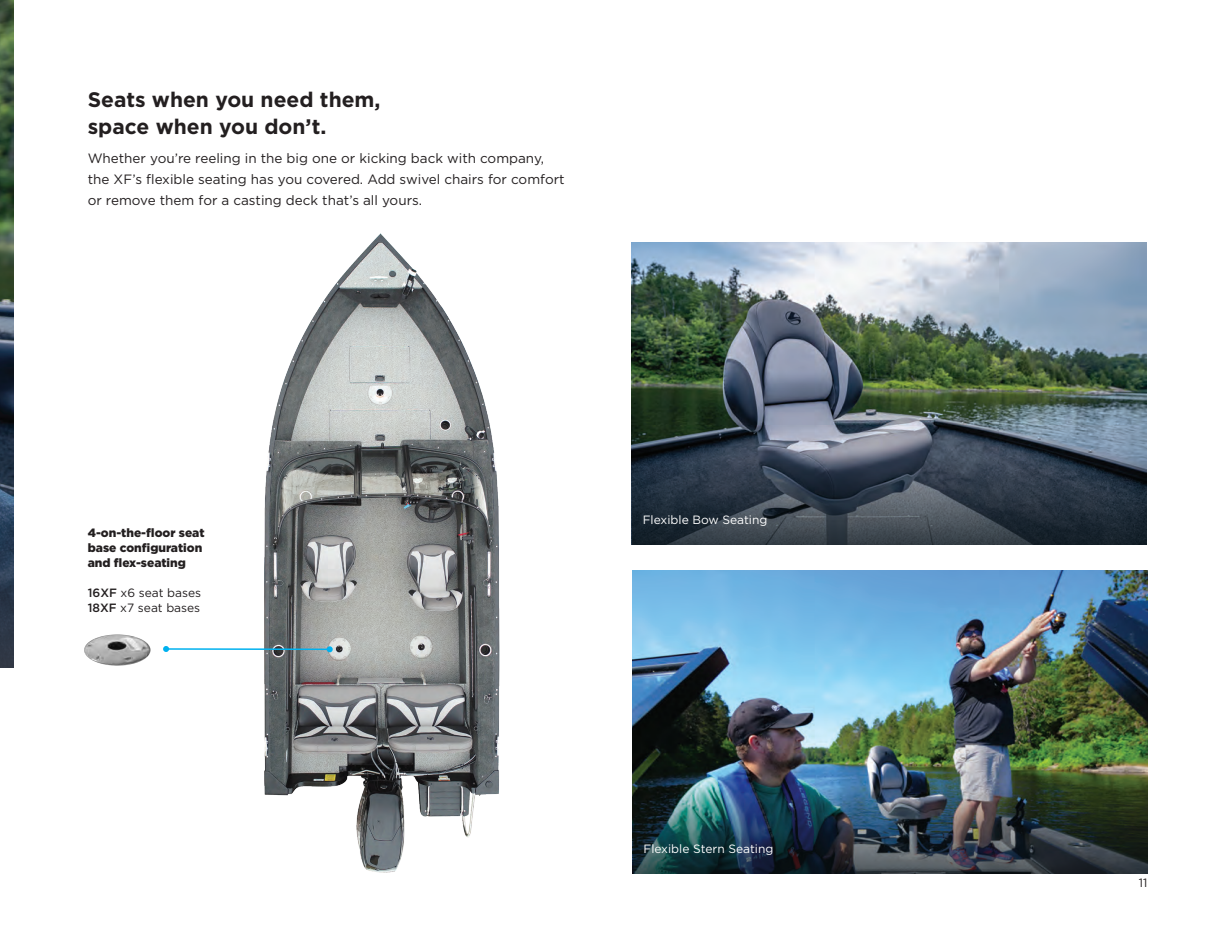
<style>
.page{position:relative;width:1215px;height:945px;background:#fff}
.page>*{position:absolute;margin:0;border:0;box-sizing:border-box;transform-origin:0 0}
.headline{font:700 21px "Gotham";color:#231f20}
.body{font:13.5px/21px "Gotham";color:#231f20}
.body-2{font:900 12px/15px "Gotham";color:#231f20}
.body-3{font:12px "Gotham";color:#fff}
.body-4{font:12px "Gotham";color:#231f20}
.s1{font-weight:500}
</style>
<div class="page">
<img style="left:264px;top:233px;width:236px;height:640px">
<img style="left:632px;top:242px;width:514px;height:190px">
<img style="left:632px;top:571px;width:516px;height:302px">
<img style="left:0;top:0;width:13px;height:370px">
<svg style="left:0;top:370px;width:14px;height:298px;background:#243448"></svg>
<svg style="left:632px;top:432px;width:515px;height:113px;background:#394451"></svg>
<img style="left:633px;top:761px;width:515px;height:112px">
<img style="left:84px;top:634px;width:67px;height:32px">
<hr style="left:166px;top:648px;width:164px;height:2px;background:#00b1ef">
<svg style="left:163px;top:646px;width:6px;height:6px"></svg>
<svg style="left:326px;top:646px;width:7px;height:7px"></svg>
<p class="headline" style="left:88px;top:85px;width:294px">Seats when you need them,</p>
<p class="headline" style="left:88px;top:112px;width:240px">space when you don’t.</p>
<p class="body" style="left:88px;top:147px;width:478px">Whether you’re reeling in the big one or kicking back with company, the XF’s flexible seating has you covered. Add swivel chairs for comfort or remove them for a casting deck that’s all yours.</p>
<p class="body-2" style="left:88px;top:525px;width:118px">4-on-the-floor seat base configuration</p>
<p class="body-2" style="left:88px;top:555px;width:100px">and flex-seating</p>
<p class="body-4" style="left:88px;top:585px;width:115px"><span class="s1">16XF</span> x6 seat bases</p>
<p class="body-4" style="left:88px;top:600px;width:114px"><span class="s1">18XF</span> x7 seat bases</p>
<p class="body-3" style="left:643px;top:512px;width:126px">Flexible Bow Seating</p>
<p class="body-3" style="left:644px;top:841px;width:131px">Flexible Stern Seating</p>
<p class="body-4" style="left:1139px;top:875px;width:10px">11</p>
</div>
